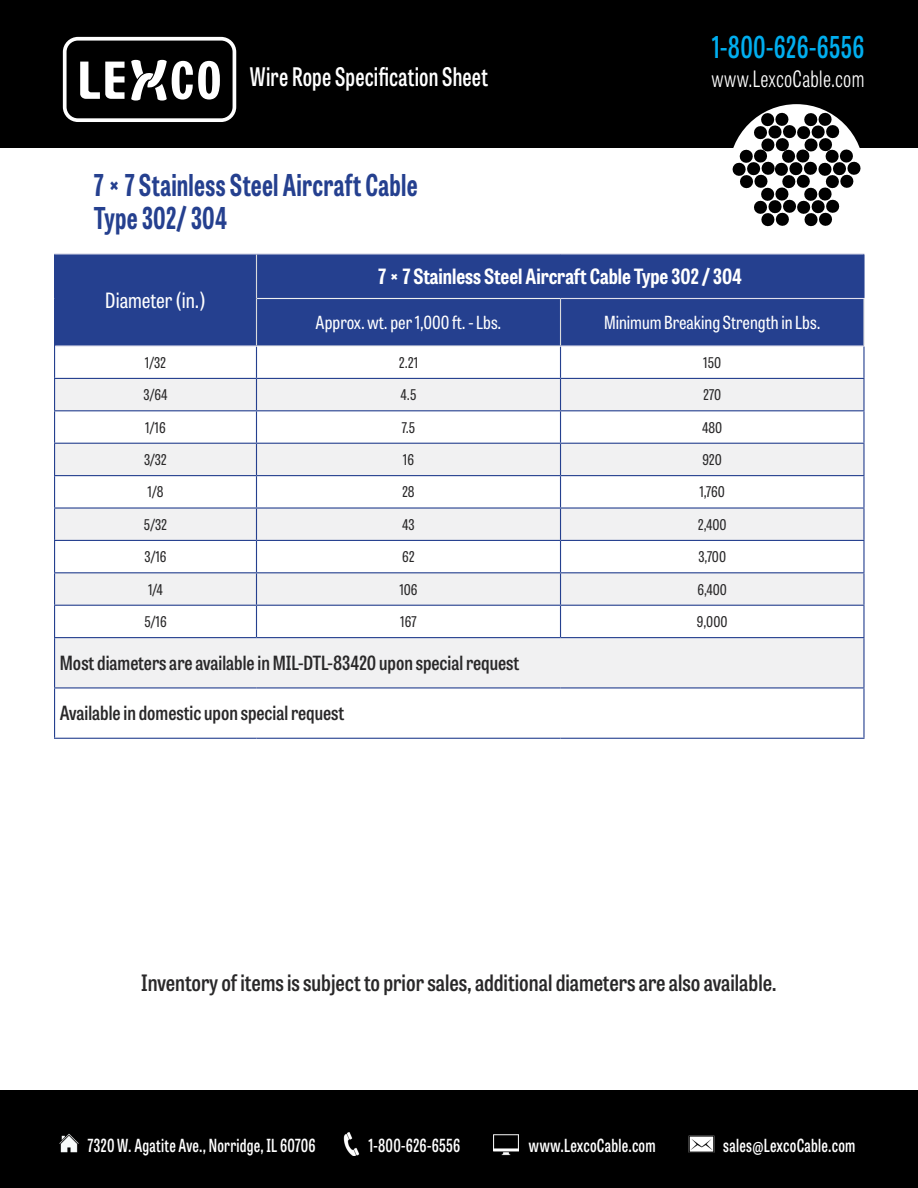
<style>
.page{position:relative;width:918px;height:1188px;background:#fff}
.page>*{position:absolute;margin:0;border:0;box-sizing:border-box;transform-origin:0 0}
.t1{font:700 30px/33px "Tablet Gothic Condensed";letter-spacing:.01em;color:#25408f;scale:.86 1}
.t2{font:600 30px "Tablet Gothic Condensed";letter-spacing:.015em;color:#00aeef;scale:.86 1}
.t3{font:600 25.5px "Tablet Gothic Condensed";letter-spacing:.01em;color:#fff;scale:.86 1}
.t4{font:600 22.5px "Tablet Gothic Condensed";color:#292829}
.t5{font:300 22.5px "Tablet Gothic Condensed";letter-spacing:.015em;color:#fff;scale:.86 1}
.t6{font:700 21px "Tablet Gothic Condensed";color:#fff}
.t7{font:21px "Tablet Gothic Condensed";color:#fff}
.t8{font:600 19.5px "Tablet Gothic Condensed";color:#292829}
.t9{font:600 18px "Tablet Gothic Condensed";letter-spacing:.015em;color:#fff;scale:.86 1}
.t10{font:18px "Tablet Gothic Condensed";color:#fff}
.t11{font:14.7px "Tablet Gothic Condensed";color:#292829}
</style>
<div class="page">
<div style="left:0;top:1090px;width:918px;height:98px;background:#000"></div>
<img style="left:59px;top:1133px;width:20px;height:20px">
<img style="left:343px;top:1133px;width:17px;height:22px">
<img style="left:493px;top:1134px;width:25px;height:22px">
<img style="left:688px;top:1135px;width:27px;height:18px">
<div style="left:0;top:0;width:918px;height:147px;background:#000"></div>
<svg style="left:63px;top:37px;width:173px;height:85px"></svg>
<div style="left:55px;top:254px;width:808px;height:91px;background:#25408f"></div>
<svg style="left:55px;top:379px;width:808px;height:308px;fill:#f1f1f2"></svg>
<hr style="left:256px;top:253px;width:305px;height:1px;background:#e1e0ed">
<hr style="left:561px;top:253px;width:304px;height:1px;background:#e1e0ed">
<hr style="left:561px;top:298px;width:304px;height:1px;background:#e1e0ed">
<hr style="left:561px;top:345px;width:304px;height:2px;background:#e1e0ed">
<hr style="left:863px;top:254px;width:2px;height:44px;background:#25408f">
<hr style="left:54px;top:346px;width:1px;height:32px;background:#25408f">
<hr style="left:256px;top:347px;width:1px;height:31px;background:#25408f">
<hr style="left:560px;top:347px;width:1px;height:31px;background:#25408f">
<hr style="left:863px;top:347px;width:2px;height:31px;background:#25408f">
<hr style="left:54px;top:378px;width:202px;height:1px;background:#25408f">
<hr style="left:54px;top:379px;width:1px;height:31px;background:#25408f">
<hr style="left:256px;top:378px;width:305px;height:1px;background:#25408f">
<hr style="left:256px;top:379px;width:1px;height:31px;background:#25408f">
<hr style="left:561px;top:378px;width:304px;height:1px;background:#25408f">
<hr style="left:560px;top:379px;width:1px;height:31px;background:#25408f">
<hr style="left:863px;top:379px;width:2px;height:31px;background:#25408f">
<hr style="left:54px;top:410px;width:202px;height:1px;background:#25408f">
<hr style="left:54px;top:411px;width:1px;height:32px;background:#25408f">
<hr style="left:256px;top:410px;width:305px;height:1px;background:#25408f">
<hr style="left:256px;top:411px;width:1px;height:32px;background:#25408f">
<hr style="left:561px;top:410px;width:304px;height:1px;background:#25408f">
<hr style="left:560px;top:411px;width:1px;height:32px;background:#25408f">
<hr style="left:863px;top:411px;width:2px;height:32px;background:#25408f">
<hr style="left:54px;top:443px;width:202px;height:1px;background:#25408f">
<hr style="left:54px;top:444px;width:1px;height:31px;background:#25408f">
<hr style="left:256px;top:443px;width:305px;height:1px;background:#25408f">
<hr style="left:256px;top:444px;width:1px;height:31px;background:#25408f">
<hr style="left:561px;top:443px;width:304px;height:1px;background:#25408f">
<hr style="left:560px;top:444px;width:1px;height:31px;background:#25408f">
<hr style="left:863px;top:444px;width:2px;height:31px;background:#25408f">
<hr style="left:54px;top:475px;width:202px;height:1px;background:#25408f">
<hr style="left:54px;top:476px;width:1px;height:31px;background:#25408f">
<hr style="left:256px;top:475px;width:305px;height:1px;background:#25408f">
<hr style="left:256px;top:476px;width:1px;height:31px;background:#25408f">
<hr style="left:561px;top:475px;width:304px;height:1px;background:#25408f">
<hr style="left:560px;top:476px;width:1px;height:31px;background:#25408f">
<hr style="left:863px;top:476px;width:2px;height:31px;background:#25408f">
<hr style="left:54px;top:507px;width:202px;height:2px;background:#25408f">
<hr style="left:54px;top:509px;width:1px;height:31px;background:#25408f">
<hr style="left:256px;top:507px;width:305px;height:2px;background:#25408f">
<hr style="left:256px;top:509px;width:1px;height:31px;background:#25408f">
<hr style="left:561px;top:507px;width:304px;height:2px;background:#25408f">
<hr style="left:560px;top:509px;width:1px;height:31px;background:#25408f">
<hr style="left:863px;top:509px;width:2px;height:31px;background:#25408f">
<hr style="left:54px;top:540px;width:202px;height:1px;background:#25408f">
<hr style="left:54px;top:541px;width:1px;height:31px;background:#25408f">
<hr style="left:256px;top:540px;width:305px;height:1px;background:#25408f">
<hr style="left:256px;top:541px;width:1px;height:31px;background:#25408f">
<hr style="left:561px;top:540px;width:304px;height:1px;background:#25408f">
<hr style="left:560px;top:541px;width:1px;height:31px;background:#25408f">
<hr style="left:863px;top:541px;width:2px;height:31px;background:#25408f">
<hr style="left:54px;top:572px;width:202px;height:1px;background:#25408f">
<hr style="left:54px;top:573px;width:1px;height:32px;background:#25408f">
<hr style="left:256px;top:572px;width:305px;height:1px;background:#25408f">
<hr style="left:256px;top:573px;width:1px;height:32px;background:#25408f">
<hr style="left:561px;top:572px;width:304px;height:1px;background:#25408f">
<hr style="left:560px;top:573px;width:1px;height:32px;background:#25408f">
<hr style="left:863px;top:573px;width:2px;height:32px;background:#25408f">
<hr style="left:54px;top:605px;width:202px;height:1px;background:#25408f">
<hr style="left:54px;top:606px;width:1px;height:31px;background:#25408f">
<hr style="left:256px;top:605px;width:305px;height:1px;background:#25408f">
<hr style="left:256px;top:606px;width:1px;height:31px;background:#25408f">
<hr style="left:561px;top:605px;width:304px;height:1px;background:#25408f">
<hr style="left:560px;top:606px;width:1px;height:31px;background:#25408f">
<hr style="left:863px;top:606px;width:2px;height:31px;background:#25408f">
<hr style="left:54px;top:637px;width:202px;height:1px;background:#25408f">
<hr style="left:54px;top:638px;width:1px;height:49px;background:#25408f">
<hr style="left:256px;top:637px;width:305px;height:1px;background:#25408f">
<hr style="left:561px;top:637px;width:304px;height:1px;background:#25408f">
<hr style="left:863px;top:638px;width:2px;height:49px;background:#25408f">
<hr style="left:54px;top:687px;width:202px;height:1px;background:#25408f">
<hr style="left:54px;top:689px;width:1px;height:49px;background:#25408f">
<hr style="left:256px;top:687px;width:305px;height:1px;background:#25408f">
<hr style="left:561px;top:687px;width:304px;height:1px;background:#25408f">
<hr style="left:863px;top:689px;width:2px;height:49px;background:#25408f">
<hr style="left:54px;top:738px;width:202px;height:1px;background:#25408f">
<hr style="left:256px;top:738px;width:305px;height:1px;background:#25408f">
<hr style="left:561px;top:738px;width:304px;height:1px;background:#25408f">
<hr style="left:54px;top:253px;width:202px;height:1px;background:#e1e0ed">
<hr style="left:55px;top:345px;width:201px;height:2px;background:#e1e0ed">
<hr style="left:54px;top:254px;width:1px;height:44px;background:#25408f">
<hr style="left:54px;top:298px;width:1px;height:48px;background:#25408f">
<hr style="left:257px;top:298px;width:304px;height:1px;background:#eff0f0">
<hr style="left:256px;top:345px;width:305px;height:2px;background:#eff0f0">
<hr style="left:256px;top:254px;width:1px;height:44px;background:#dadbdc">
<hr style="left:256px;top:298px;width:1px;height:47px;background:#dadbdc">
<hr style="left:863px;top:299px;width:2px;height:46px;background:#dadbdc">
<hr style="left:560px;top:299px;width:1px;height:46px;background:#dadbdc">
<div style="left:729px;top:104px;width:135px;height:135px;background:#fff;border-radius:50%"></div>
<svg style="left:733px;top:111px;width:130px;height:116px"></svg>
<h1 class="t2" style="left:712px;top:27px;width:179px">1-800-626-6556</h1>
<h2 class="t3" style="left:250px;top:59px;width:278px">Wire Rope Specification Sheet</h2>
<h3 class="t5" style="left:712px;top:64px;width:179px">www.LexcoCable.com</h3>
<h1 class="t1" style="left:94px;top:168px;width:377px">7 × 7 Stainless Steel Aircraft Cable<br>Type 302/ 304</h1>
<h3 class="t7" style="left:105px;top:286px;width:102px">Diameter (in.)</h3>
<h3 class="t6" style="left:379px;top:262px;width:365px">7 × 7 Stainless Steel Aircraft Cable Type 302 / 304</h3>
<p class="t10" style="left:316px;top:310px;width:187px">Approx. wt. per 1,000 ft. - Lbs.</p>
<p class="t10" style="left:604px;top:310px;width:218px">Minimum Breaking Strength in Lbs.</p>
<p class="t11" style="left:145px;top:352px;width:23px">1/32</p>
<p class="t11" style="left:399px;top:352px;width:21px">2.21</p>
<p class="t11" style="left:703px;top:352px;width:19px">150</p>
<p class="t11" style="left:144px;top:385px;width:25px">3/64</p>
<p class="t11" style="left:401px;top:385px;width:17px">4.5</p>
<p class="t11" style="left:703px;top:385px;width:19px">270</p>
<p class="t11" style="left:145px;top:417px;width:22px">1/16</p>
<p class="t11" style="left:402px;top:417px;width:15px">7.5</p>
<p class="t11" style="left:702px;top:417px;width:22px">480</p>
<p class="t11" style="left:144px;top:450px;width:24px">3/32</p>
<p class="t11" style="left:403px;top:450px;width:13px">16</p>
<p class="t11" style="left:703px;top:450px;width:21px">920</p>
<p class="t11" style="left:148px;top:482px;width:17px">1/8</p>
<p class="t11" style="left:402px;top:482px;width:14px">28</p>
<p class="t11" style="left:700px;top:482px;width:27px">1,760</p>
<p class="t11" style="left:144px;top:514px;width:25px">5/32</p>
<p class="t11" style="left:402px;top:514px;width:14px">43</p>
<p class="t11" style="left:698px;top:514px;width:30px">2,400</p>
<p class="t11" style="left:144px;top:547px;width:24px">3/16</p>
<p class="t11" style="left:402px;top:547px;width:14px">62</p>
<p class="t11" style="left:698px;top:547px;width:29px">3,700</p>
<p class="t11" style="left:148px;top:579px;width:16px">1/4</p>
<p class="t11" style="left:399px;top:579px;width:20px">106</p>
<p class="t11" style="left:698px;top:579px;width:31px">6,400</p>
<p class="t11" style="left:144px;top:612px;width:24px">5/16</p>
<p class="t11" style="left:400px;top:612px;width:18px">167</p>
<p class="t11" style="left:697px;top:612px;width:32px">9,000</p>
<h3 class="t8" style="left:60px;top:650px;width:461px">Most diameters are available in MIL-DTL-83420 upon special request</h3>
<h3 class="t8" style="left:60px;top:700px;width:286px">Available in domestic upon special request</h3>
<h3 class="t4" style="left:141px;top:967px;width:637px">Inventory of items is subject to prior sales, additional diameters are also available.</h3>
<p class="t9" style="left:88px;top:1133px;width:266px">7320 W. Agatite Ave., Norridge, IL 60706</p>
<p class="t9" style="left:368px;top:1133px;width:108px">1-800-626-6556</p>
<p class="t9" style="left:529px;top:1133px;width:149px">www.LexcoCable.com</p>
<p class="t9" style="left:723px;top:1133px;width:155px">sales@LexcoCable.com</p>
</div>
